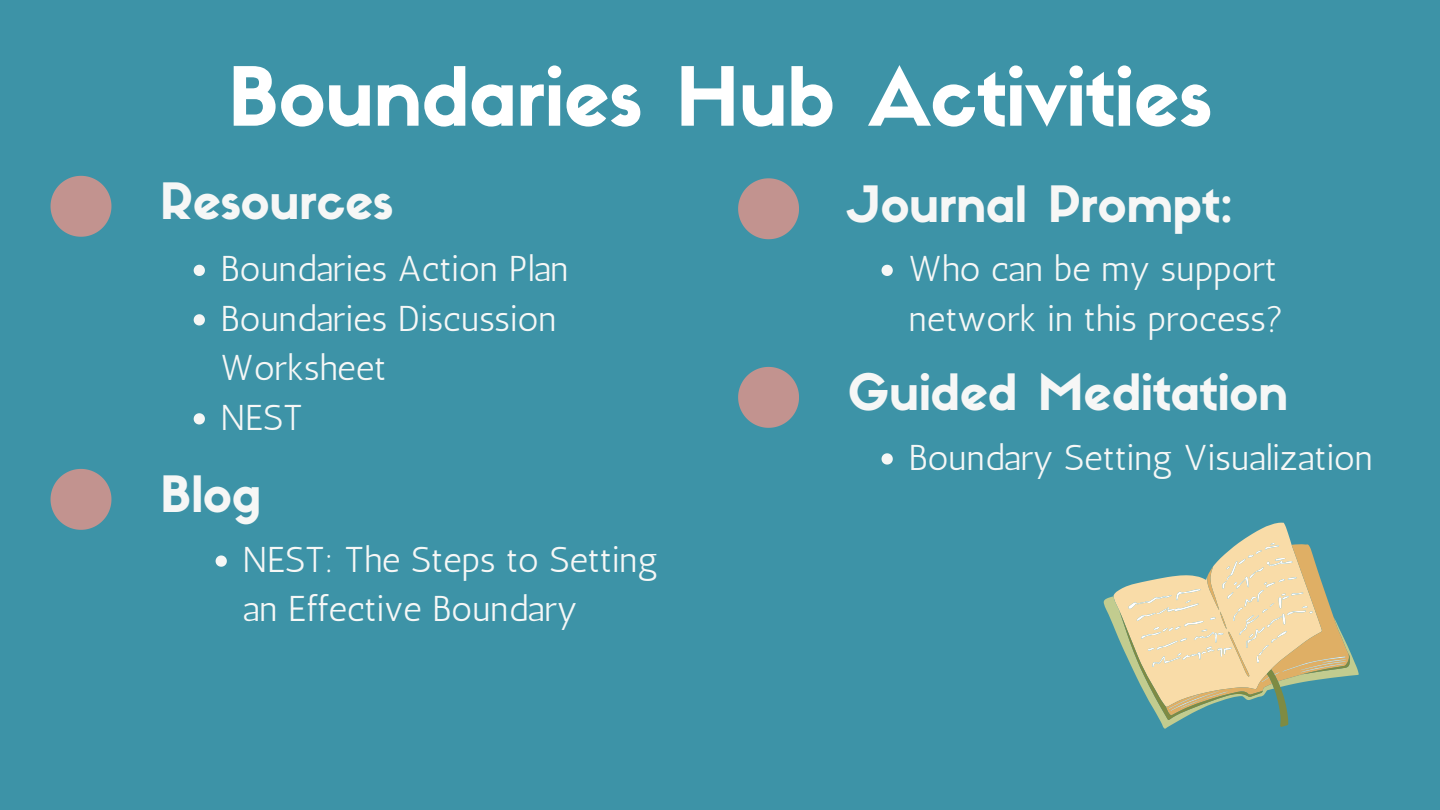
<style>
.page{position:relative;width:1440px;height:810px;background:#3d93a7}
.page>*{position:absolute;margin:0;border:0;box-sizing:border-box;transform-origin:0 0}
.t1{font:80px "Sifonn Basic";color:#fff}
.t2{font:49.2px "Sifonn Basic";color:#f6f7f6}
.t3{font:35.9px/49.5px "Antic";color:#f6f7f6}
</style>
<div class="page">
<svg style="left:51px;top:176px;width:60px;height:61px"></svg>
<svg style="left:738px;top:178px;width:61px;height:61px"></svg>
<svg style="left:194px;top:265px;width:11px;height:11px"></svg>
<svg style="left:194px;top:314px;width:11px;height:11px"></svg>
<svg style="left:194px;top:413px;width:11px;height:11px"></svg>
<svg style="left:882px;top:265px;width:11px;height:11px"></svg>
<svg style="left:51px;top:469px;width:60px;height:61px"></svg>
<svg style="left:216px;top:555px;width:11px;height:12px"></svg>
<svg style="left:1104px;top:523px;width:255px;height:206px"></svg>
<svg style="left:738px;top:367px;width:61px;height:61px"></svg>
<svg style="left:882px;top:453px;width:11px;height:12px"></svg>
<p class="t1" style="left:228px;top:66px;width:985px">Boundaries Hub Activities</p>
<p class="t2" style="left:160px;top:182px;width:235px">Resources</p>
<p class="t3" style="left:221px;top:244px;width:349px">Boundaries Action Plan</p>
<h1 class="t3" style="left:221px;top:294px;width:337px">Boundaries Discussion<br>Worksheet</h1>
<h2 class="t3" style="left:221px;top:393px;width:83px">NEST</h2>
<p class="t2" style="left:160px;top:475px;width:103px">Blog</p>
<p class="t3" style="left:243px;top:535px;width:417px">NEST: The Steps to Setting an Effective Boundary</p>
<p class="t2" style="left:848px;top:185px;width:387px">Journal Prompt:</p>
<p class="t3" style="left:909px;top:244px;width:377px">Who can be my support network in this process?</p>
<h2 class="t2" style="left:848px;top:373px;width:442px">Guided Meditation</h2>
<p class="t3" style="left:909px;top:433px;width:466px">Boundary Setting Visualization</p>
</div>
